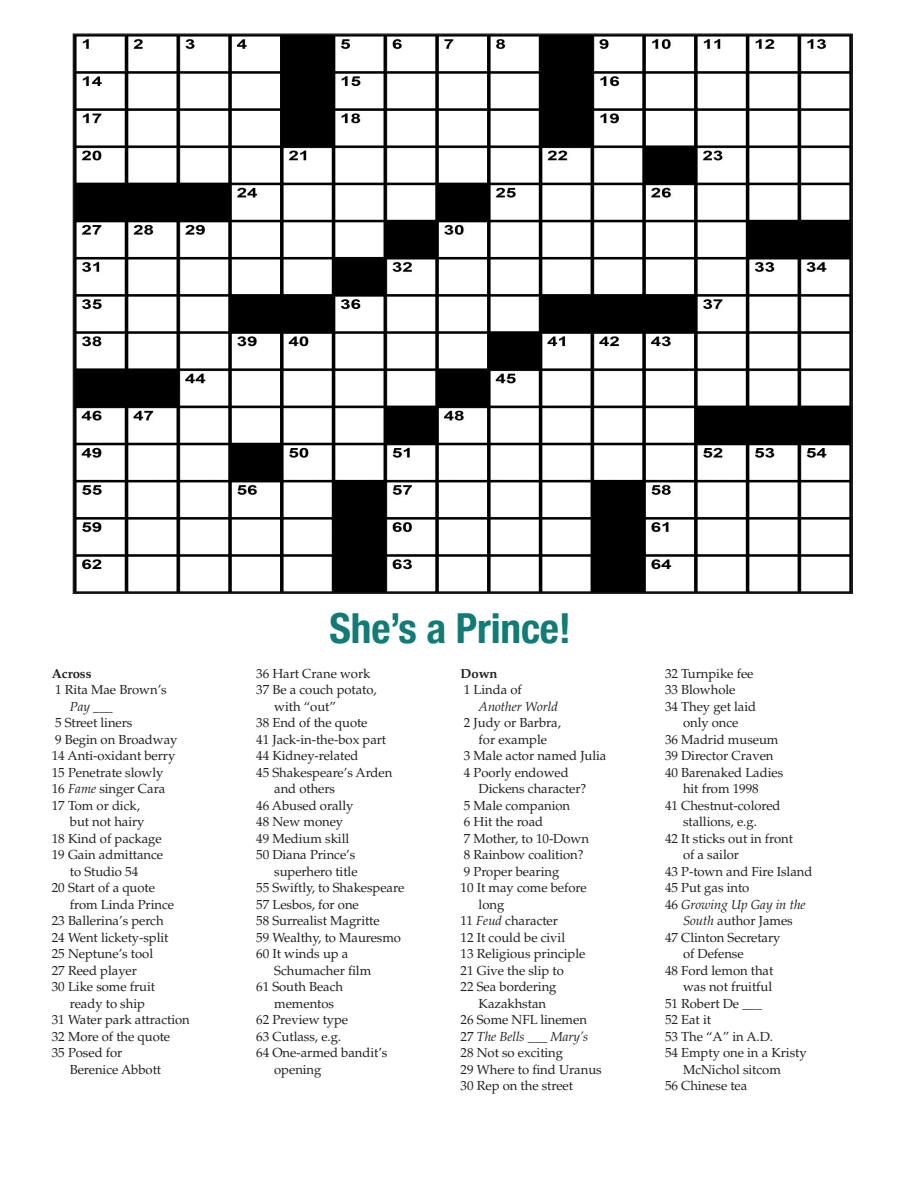
<style>
.page{position:relative;width:918px;height:1188px;background:#fff}
.page>*{position:absolute;margin:0;border:0;box-sizing:border-box;transform-origin:0 0}
.Body_Copy{font:700 condensed 41.4px "Helvetica Neue";letter-spacing:-.005em;color:#127b75}
.Body_Copy-2{font:13.05px "Palatino LT Std";letter-spacing:-.005em;color:#231f20}
.Body_Copy-3{font:italic 13.05px "Palatino LT Std";letter-spacing:-.005em;color:#231f20}
.Body_Copy-4{font:700 13.05px "Palatino LT Std";letter-spacing:-.005em;color:#231f20}
.s1{font-style:italic}
.s2{font-style:normal}
</style>
<div class="page">
<img style="left:76px;top:36px;width:774px;height:555px">
<p class="Body_Copy-4" style="left:52px;top:666px;width:41px">Across</p>
<p class="Body_Copy-2" style="left:55px;top:682px;width:113px">1 Rita Mae Brown’s</p>
<p class="Body_Copy-3" style="left:70px;top:699px;width:44px">Pay ___</p>
<p class="Body_Copy-2" style="left:55px;top:715px;width:79px">5 Street liners</p>
<p class="Body_Copy-2" style="left:55px;top:732px;width:124px">9 Begin on Broadway</p>
<p class="Body_Copy-2" style="left:52px;top:748px;width:125px">14 Anti-oxidant berry</p>
<p class="Body_Copy-2" style="left:52px;top:765px;width:113px">15 Penetrate slowly</p>
<p class="Body_Copy-2" style="left:52px;top:781px;width:115px">16 <span class="s1">Fame</span> singer Cara</p>
<p class="Body_Copy-2" style="left:52px;top:798px;width:90px">17 Tom or dick,</p>
<p class="Body_Copy-2" style="left:70px;top:814px;width:76px">but not hairy</p>
<p class="Body_Copy-2" style="left:52px;top:831px;width:111px">18 Kind of package</p>
<p class="Body_Copy-2" style="left:52px;top:847px;width:113px">19 Gain admittance</p>
<p class="Body_Copy-2" style="left:70px;top:864px;width:70px">to Studio 54</p>
<p class="Body_Copy-2" style="left:52px;top:880px;width:105px">20 Start of a quote</p>
<p class="Body_Copy-2" style="left:70px;top:897px;width:106px">from Linda Prince</p>
<p class="Body_Copy-2" style="left:52px;top:913px;width:113px">23 Ballerina’s perch</p>
<p class="Body_Copy-2" style="left:52px;top:930px;width:118px">24 Went lickety-split</p>
<p class="Body_Copy-2" style="left:52px;top:946px;width:103px">25 Neptune’s tool</p>
<p class="Body_Copy-2" style="left:52px;top:963px;width:87px">27 Reed player</p>
<p class="Body_Copy-2" style="left:52px;top:979px;width:105px">30 Like some fruit</p>
<p class="Body_Copy-2" style="left:70px;top:996px;width:77px">ready to ship</p>
<p class="Body_Copy-2" style="left:52px;top:1012px;width:140px">31 Water park attraction</p>
<p class="Body_Copy-2" style="left:52px;top:1029px;width:120px">32 More of the quote</p>
<p class="Body_Copy-2" style="left:52px;top:1045px;width:72px">35 Posed for</p>
<p class="Body_Copy-2" style="left:70px;top:1062px;width:93px">Berenice Abbott</p>
<p class="Body_Copy" style="left:330px;top:594px;width:243px">She’s a Prince!</p>
<p class="Body_Copy-2" style="left:256px;top:666px;width:116px">36 Hart Crane work</p>
<p class="Body_Copy-2" style="left:256px;top:682px;width:122px">37 Be a couch potato,</p>
<p class="Body_Copy-2" style="left:274px;top:699px;width:63px">with “out”</p>
<p class="Body_Copy-2" style="left:256px;top:715px;width:113px">38 End of the quote</p>
<p class="Body_Copy-2" style="left:256px;top:732px;width:132px">41 Jack-in-the-box part</p>
<p class="Body_Copy-2" style="left:256px;top:748px;width:104px">44 Kidney-related</p>
<p class="Body_Copy-2" style="left:256px;top:765px;width:138px">45 Shakespeare’s Arden</p>
<p class="Body_Copy-2" style="left:274px;top:781px;width:62px">and others</p>
<p class="Body_Copy-2" style="left:256px;top:798px;width:99px">46 Abused orally</p>
<p class="Body_Copy-2" style="left:256px;top:814px;width:88px">48 New money</p>
<p class="Body_Copy-2" style="left:256px;top:831px;width:95px">49 Medium skill</p>
<p class="Body_Copy-2" style="left:256px;top:847px;width:101px">50 Diana Prince’s</p>
<p class="Body_Copy-2" style="left:274px;top:864px;width:85px">superhero title</p>
<p class="Body_Copy-2" style="left:256px;top:880px;width:150px">55 Swiftly, to Shakespeare</p>
<p class="Body_Copy-2" style="left:256px;top:897px;width:104px">57 Lesbos, for one</p>
<p class="Body_Copy-2" style="left:256px;top:913px;width:125px">58 Surrealist Magritte</p>
<p class="Body_Copy-2" style="left:256px;top:930px;width:146px">59 Wealthy, to Mauresmo</p>
<p class="Body_Copy-2" style="left:256px;top:946px;width:94px">60 It winds up a</p>
<p class="Body_Copy-2" style="left:274px;top:963px;width:99px">Schumacher film</p>
<p class="Body_Copy-2" style="left:256px;top:979px;width:88px">61 South Beach</p>
<p class="Body_Copy-2" style="left:274px;top:996px;width:61px">mementos</p>
<p class="Body_Copy-2" style="left:256px;top:1012px;width:94px">62 Preview type</p>
<p class="Body_Copy-2" style="left:256px;top:1029px;width:87px">63 Cutlass, e.g.</p>
<p class="Body_Copy-2" style="left:256px;top:1045px;width:133px">64 One-armed bandit’s</p>
<p class="Body_Copy-2" style="left:274px;top:1062px;width:49px">opening</p>
<p class="Body_Copy-4" style="left:461px;top:666px;width:38px">Down</p>
<p class="Body_Copy-2" style="left:464px;top:682px;width:60px">1 Linda of</p>
<p class="Body_Copy-3" style="left:479px;top:699px;width:81px">Another World</p>
<p class="Body_Copy-2" style="left:464px;top:715px;width:99px">2 Judy or Barbra,</p>
<p class="Body_Copy-2" style="left:479px;top:732px;width:70px">for example</p>
<p class="Body_Copy-2" style="left:464px;top:748px;width:144px">3 Male actor named Julia</p>
<p class="Body_Copy-2" style="left:464px;top:765px;width:106px">4 Poorly endowed</p>
<p class="Body_Copy-2" style="left:479px;top:781px;width:109px">Dickens character?</p>
<p class="Body_Copy-2" style="left:464px;top:798px;width:108px">5 Male companion</p>
<p class="Body_Copy-2" style="left:464px;top:814px;width:81px">6 Hit the road</p>
<p class="Body_Copy-2" style="left:464px;top:831px;width:127px">7 Mother, to 10-Down</p>
<p class="Body_Copy-2" style="left:464px;top:847px;width:121px">8 Rainbow coalition?</p>
<p class="Body_Copy-2" style="left:464px;top:864px;width:97px">9 Proper bearing</p>
<p class="Body_Copy-2" style="left:461px;top:880px;width:128px">10 It may come before</p>
<p class="Body_Copy-2" style="left:479px;top:897px;width:27px">long</p>
<p class="Body_Copy-2" style="left:461px;top:913px;width:99px">11 <span class="s1">Feud</span> character</p>
<p class="Body_Copy-2" style="left:461px;top:930px;width:106px">12 It could be civil</p>
<p class="Body_Copy-2" style="left:461px;top:946px;width:126px">13 Religious principle</p>
<p class="Body_Copy-2" style="left:461px;top:963px;width:105px">21 Give the slip to</p>
<p class="Body_Copy-2" style="left:461px;top:979px;width:97px">22 Sea bordering</p>
<p class="Body_Copy-2" style="left:479px;top:996px;width:69px">Kazakhstan</p>
<p class="Body_Copy-2" style="left:461px;top:1012px;width:128px">26 Some NFL linemen</p>
<p class="Body_Copy-3" style="left:461px;top:1029px;width:129px"><span class="s2">27</span> The Bells ___ Mary’s</p>
<p class="Body_Copy-2" style="left:461px;top:1045px;width:104px">28 Not so exciting</p>
<p class="Body_Copy-2" style="left:461px;top:1062px;width:143px">29 Where to find Uranus</p>
<p class="Body_Copy-2" style="left:461px;top:1078px;width:114px">30 Rep on the street</p>
<p class="Body_Copy-2" style="left:665px;top:666px;width:90px">32 Turnpike fee</p>
<p class="Body_Copy-2" style="left:665px;top:682px;width:72px">33 Blowhole</p>
<p class="Body_Copy-2" style="left:665px;top:699px;width:93px">34 They get laid</p>
<p class="Body_Copy-2" style="left:683px;top:715px;width:57px">only once</p>
<p class="Body_Copy-2" style="left:665px;top:732px;width:115px">36 Madrid museum</p>
<p class="Body_Copy-2" style="left:665px;top:748px;width:110px">39 Director Craven</p>
<p class="Body_Copy-2" style="left:665px;top:765px;width:120px">40 Barenaked Ladies</p>
<p class="Body_Copy-2" style="left:683px;top:781px;width:77px">hit from 1998</p>
<p class="Body_Copy-2" style="left:665px;top:798px;width:117px">41 Chestnut-colored</p>
<p class="Body_Copy-2" style="left:683px;top:814px;width:75px">stallions, e.g.</p>
<p class="Body_Copy-2" style="left:665px;top:831px;width:130px">42 It sticks out in front</p>
<p class="Body_Copy-2" style="left:683px;top:847px;width:58px">of a sailor</p>
<p class="Body_Copy-2" style="left:665px;top:864px;width:149px">43 P-town and Fire Island</p>
<p class="Body_Copy-2" style="left:665px;top:880px;width:86px">45 Put gas into</p>
<p class="Body_Copy-3" style="left:665px;top:897px;width:142px"><span class="s2">46</span> Growing Up Gay in the</p>
<p class="Body_Copy-2" style="left:683px;top:913px;width:111px"><span class="s1">South</span> author James</p>
<p class="Body_Copy-2" style="left:665px;top:930px;width:117px">47 Clinton Secretary</p>
<p class="Body_Copy-2" style="left:683px;top:946px;width:62px">of Defense</p>
<p class="Body_Copy-2" style="left:665px;top:963px;width:110px">48 Ford lemon that</p>
<p class="Body_Copy-2" style="left:683px;top:979px;width:91px">was not fruitful</p>
<p class="Body_Copy-2" style="left:665px;top:996px;width:98px">51 Robert De ___</p>
<p class="Body_Copy-2" style="left:665px;top:1012px;width:48px">52 Eat it</p>
<p class="Body_Copy-2" style="left:665px;top:1029px;width:110px">53 The “A” in A.D.</p>
<p class="Body_Copy-2" style="left:665px;top:1045px;width:143px">54 Empty one in a Kristy</p>
<p class="Body_Copy-2" style="left:683px;top:1062px;width:99px">McNichol sitcom</p>
<p class="Body_Copy-2" style="left:665px;top:1078px;width:84px">56 Chinese tea</p>
</div>
